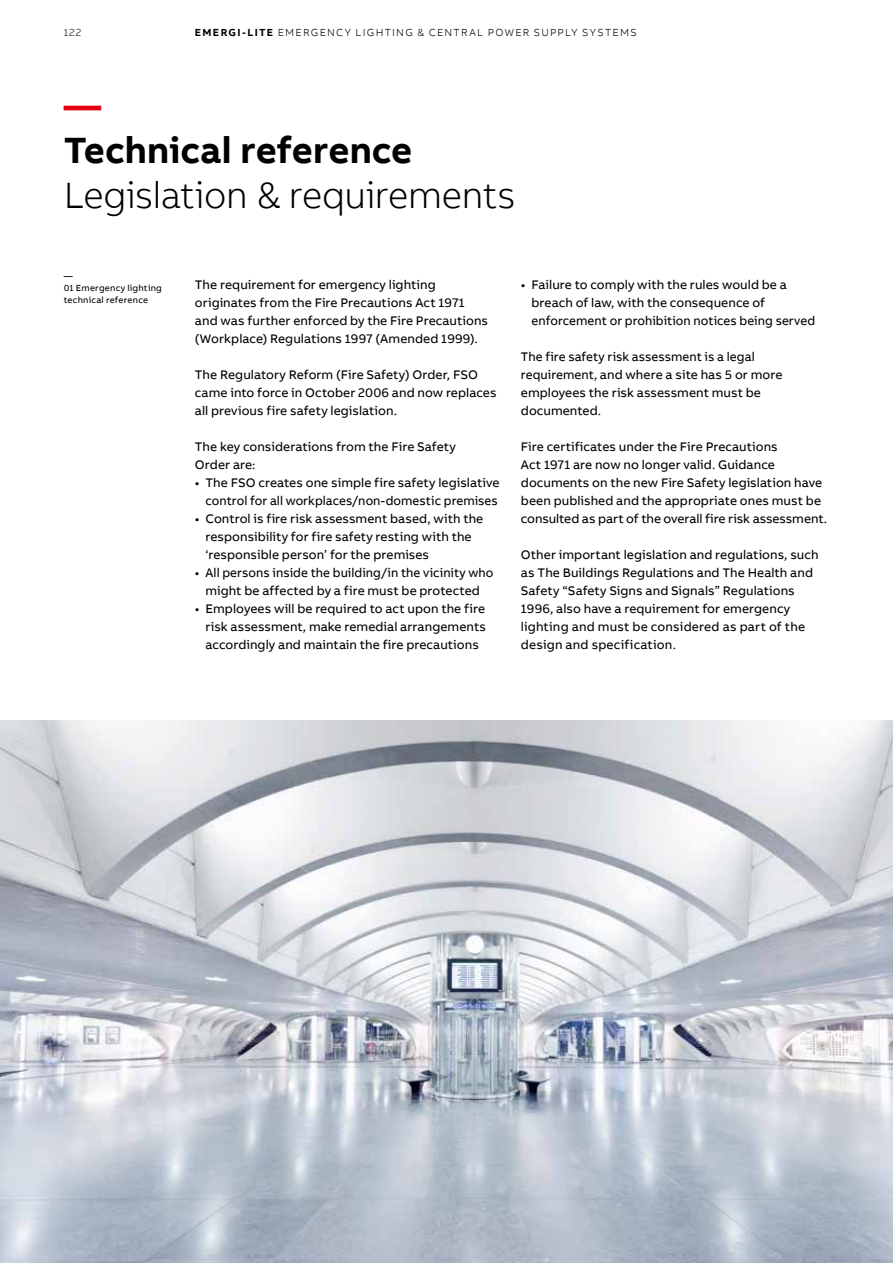
<style>
.page{position:relative;width:893px;height:1263px;background:#fff}
.page>*{position:absolute;margin:0;border:0;box-sizing:border-box;transform-origin:0 0}
.t1{font:300 37.5px "AB Bvoice";letter-spacing:-.01em;color:#000}
.t2{font:700 37.5px "AB Bvoice";color:#000}
.t3{font:700 37.5px "AB Bvoice";color:#e30015}
.t4{font:12.75px/18px "AB Bvoice";letter-spacing:.005em;color:#000}
.t5{font:300 10.5px "AB Bvoice";letter-spacing:.12em;color:#000}
.t6{font:9px/12px "AB Bvoice";letter-spacing:.025em;color:#000}
.s1{font-weight:700}
</style>
<div class="page">
<img style="left:0;top:721px;width:893px;height:542px">
<p class="t5" style="left:64px;top:26px;width:19px">122</p>
<p class="t5" style="left:195px;top:26px;width:443px"><span class="s1">EMERGI-LITE</span> EMERGENCY LIGHTING &amp; CENTRAL POWER SUPPLY SYSTEMS</p>
<h1 class="t3" style="left:64px;top:81px;width:39px">—</h1>
<h1 class="t2" style="left:64px;top:126px;width:350px">Technical reference</h1>
<h1 class="t1" style="left:64px;top:173px;width:454px">Legislation &amp; requirements</h1>
<p class="t6" style="left:64px;top:270px;width:100px">—<br>01 Emergency lighting technical reference</p>
<p class="t4" style="left:195px;top:276px;width:295px">The requirement for emergency lighting originates from the Fire Precautions Act 1971 and was further enforced by the Fire Precautions (Workplace) Regulations 1997 (Amended 1999).</p>
<p class="t4" style="left:195px;top:366px;width:303px">The Regulatory Reform (Fire Safety) Order, FSO came into force in October 2006 and now replaces all previous fire safety legislation.</p>
<p class="t4" style="left:195px;top:438px;width:263px">The key considerations from the Fire Safety<br>Order are:</p>
<p class="t4" style="left:195px;top:474px;width:306px;text-align:right">• The FSO creates one simple fire safety legislative control for all workplaces/non-domestic premises</p>
<p class="t4" style="left:206px;top:510px;width:279px;text-indent:-11px">• Control is fire risk assessment based, with the responsibility for fire safety resting with the ‘responsible person’ for the premises</p>
<p class="t4" style="left:195px;top:564px;width:300px;text-align:center">• All persons inside the building/in the vicinity who might be affected by a fire must be protected</p>
<p class="t4" style="left:206px;top:600px;width:282px;text-align:justify;text-indent:-11px">• Employees will be required to act upon the fire risk assessment, make remedial arrangements accordingly and maintain the fire precautions</p>
<p class="t4" style="left:531px;top:276px;width:285px;text-indent:-11px">• Failure to comply with the rules would be a breach of law, with the consequence of enforcement or prohibition notices being served</p>
<p class="t4" style="left:521px;top:348px;width:263px">The fire safety risk assessment is a legal requirement, and where a site has 5 or more employees the risk assessment must be documented.</p>
<p class="t4" style="left:521px;top:438px;width:308px">Fire certificates under the Fire Precautions<br>Act 1971 are now no longer valid. Guidance documents on the new Fire Safety legislation have been published and the appropriate ones must be consulted as part of the overall fire risk assessment.</p>
<p class="t4" style="left:521px;top:546px;width:299px">Other important legislation and regulations, such as The Buildings Regulations and The Health and Safety “Safety Signs and Signals” Regulations 1996, also have a requirement for emergency lighting and must be considered as part of the design and specification.</p>
</div>
